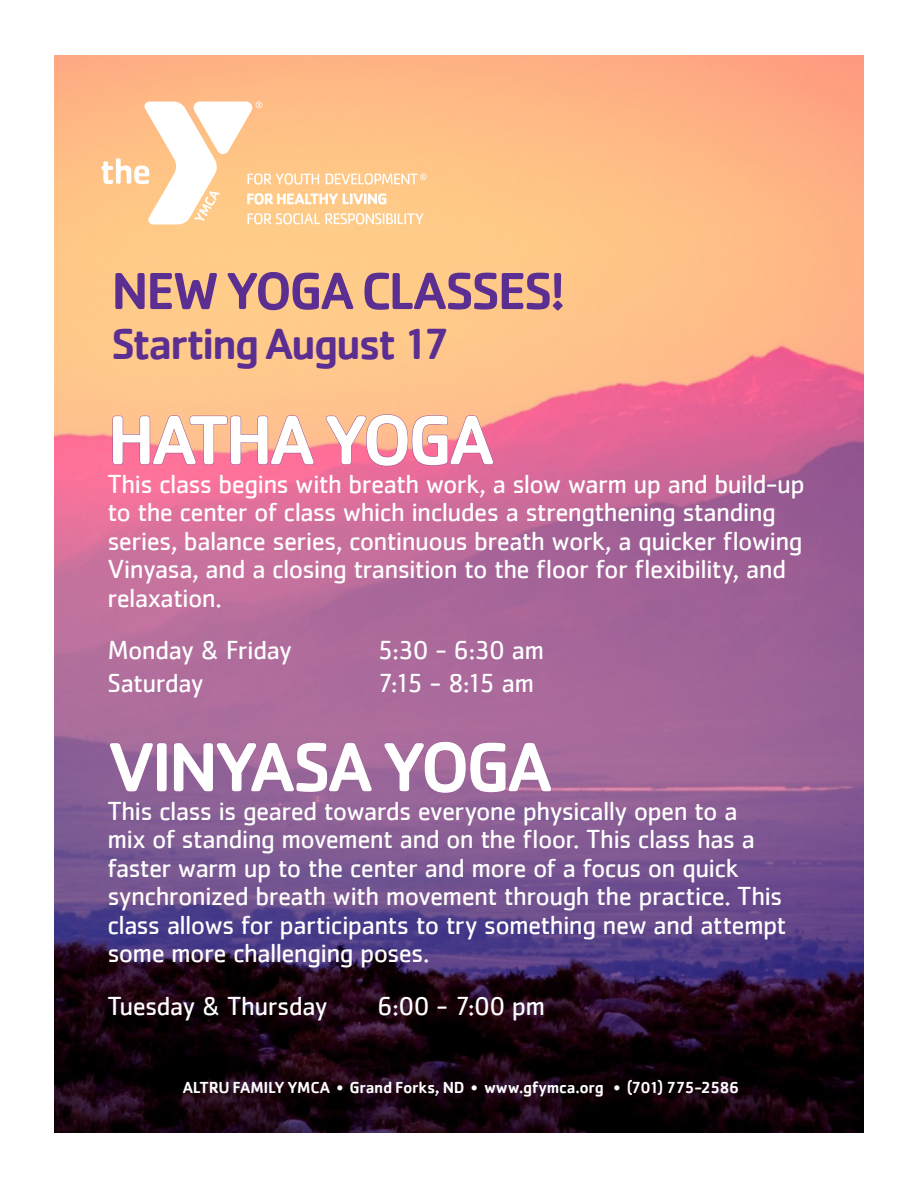
<style>
.page{position:relative;width:918px;height:1188px;background:#fff}
.page>*{position:absolute;margin:0;border:0;box-sizing:border-box;transform-origin:0 0}
.t1{font:500 72px "Cachet";letter-spacing:-.055em;color:#fff}
.t2{font:500 54px "Cachet";letter-spacing:-.05em;color:#5b2e91}
.t3{font:500 45px "Cachet";letter-spacing:-.055em;color:#5b2e91}
.t4{font:27px/28.5px "Cachet";letter-spacing:-.03em;color:#fff}
.t5{font:500 16.5px "Cachet";letter-spacing:-.02em;color:#fff}
</style>
<div class="page">
<img style="left:54px;top:55px;width:810px;height:1078px">
<svg style="left:102px;top:102px;width:325px;height:122px"></svg>
<svg style="left:112px;top:415px;width:202px;height:50px;background:#f29d92"></svg>
<svg style="left:326px;top:414px;width:168px;height:53px;background:#ef9093"></svg>
<svg style="left:109px;top:742px;width:58px;height:50px;background:#916196"></svg>
<svg style="left:173px;top:742px;width:200px;height:51px;background:#9b6599"></svg>
<svg style="left:384px;top:741px;width:168px;height:53px;background:#a1679a"></svg>
<p class="t2" style="left:111px;top:258px;width:456px">NEW YOGA CLASSES!</p>
<p class="t3" style="left:111px;top:316px;width:340px">Starting August 17</p>
<p class="t1" style="left:107px;top:396px;width:389px">HATHA YOGA</p>
<p class="t4" style="left:107px;top:469px;width:699px">This class begins with breath work, a slow warm up and build-up to the center of class which includes a strengthening standing series, balance series, continuous breath work, a quicker flowing Vinyasa, and a closing transition to the floor for flexibility, and relaxation.</p>
<p class="t4" style="left:107px;top:635px;width:186px">Monday &amp; Friday</p>
<p class="t4" style="left:377px;top:635px;width:168px">5:30 - 6:30 am</p>
<p class="t4" style="left:107px;top:668px;width:98px">Saturday</p>
<p class="t4" style="left:377px;top:668px;width:158px">7:15 - 8:15 am</p>
<p class="t1" style="left:107px;top:723px;width:447px">VINYASA YOGA</p>
<p class="t4" style="left:107px;top:796px;width:681px">This class is geared towards everyone physically open to a<br>mix of standing movement and on the floor. This class has a faster warm up to the center and more of a focus on quick synchronized breath with movement through the practice. This class allows for participants to try something new and attempt some more challenging poses.</p>
<p class="t4" style="left:107px;top:991px;width:222px">Tuesday &amp; Thursday</p>
<p class="t4" style="left:377px;top:991px;width:169px">6:00 - 7:00 pm</p>
<p class="t5" style="left:183px;top:1077px;width:558px">ALTRU FAMILY YMCA • Grand Forks, ND • www.gfymca.org • (701) 775-2586</p>
</div>
